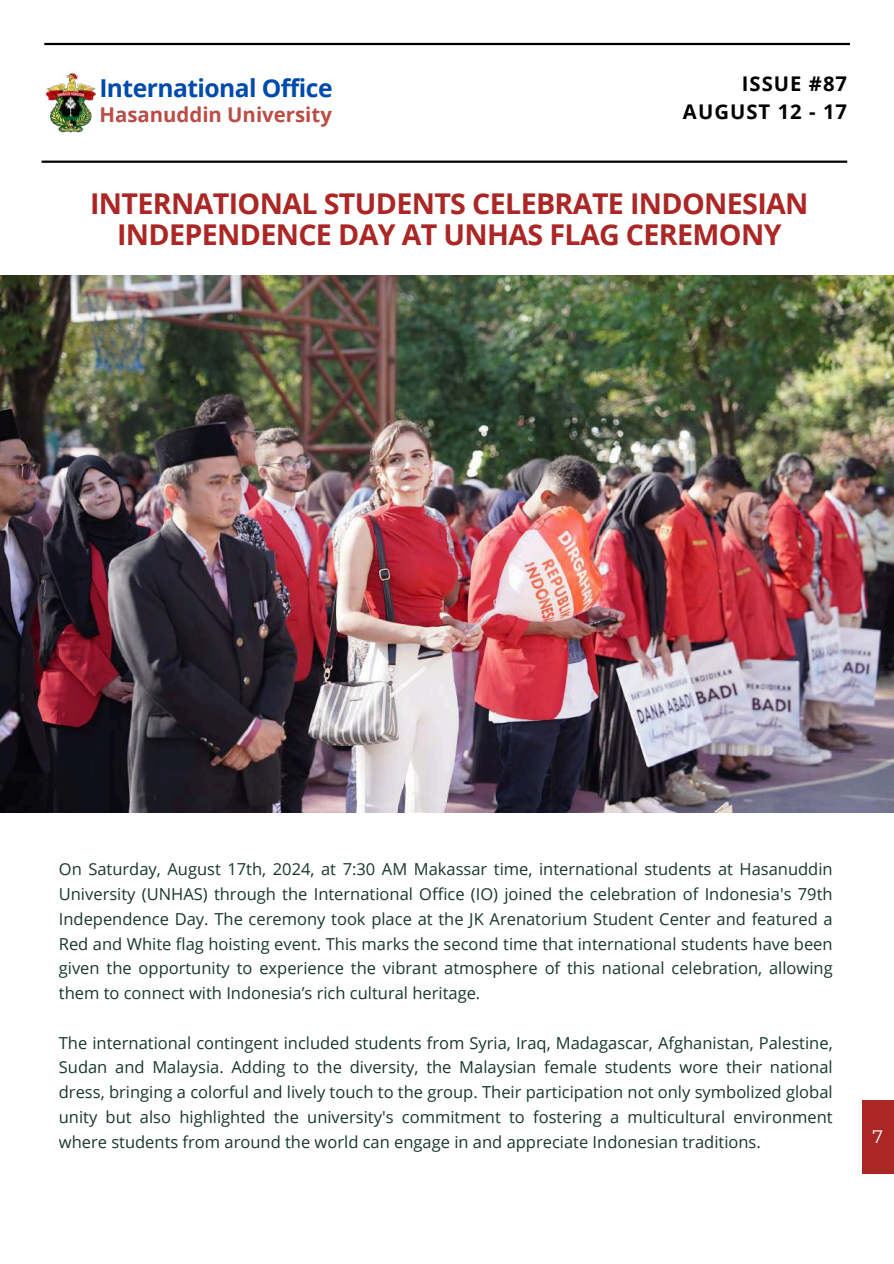
<style>
.page{position:relative;width:894px;height:1264px;background:#fff}
.page>*{position:absolute;margin:0;border:0;box-sizing:border-box;transform-origin:0 0}
.t1{font:700 28.65px/31.5px "Open Sans";letter-spacing:-.025em;color:#aa2725;text-align:center}
.t2{font:700 24.6px "Open Sans";letter-spacing:-.02em;color:#004aad}
.t3{font:700 20.4px "Open Sans";color:#ba4d46}
.t4{font:700 20.25px/28.2px "Open Sans";letter-spacing:.05em;color:#000;text-align:right}
.t5{font:18px "Montserrat";color:#fff}
.t6{font:16.5px/24.8px "Open Sans";color:#19372f;text-align:justify}
</style>
<div class="page">
<div style="left:861px;top:1100px;width:32px;height:74px;background:#aa2725"></div>
<img style="left:0;top:276px;width:893px;height:536px">
<img style="left:44px;top:72px;width:51px;height:61px">
<hr style="left:44px;top:43px;width:805px;height:2px;background:#000">
<hr style="left:42px;top:160px;width:805px;height:3px;background:#000">
<h2 class="t2" style="left:99px;top:71px;width:235px">International Office</h2>
<p class="t3" style="left:99px;top:100px;width:234px">Hasanuddin University</p>
<p class="t4" style="left:682px;top:69px;width:166px">ISSUE #87<br>AUGUST 12 - 17</p>
<h1 class="t1" style="left:90px;top:187px;width:719px">INTERNATIONAL STUDENTS CELEBRATE INDONESIAN<br>INDEPENDENCE DAY AT UNHAS FLAG CEREMONY</h1>
<p class="t6" style="left:59px;top:856px;width:775px">On Saturday, August 17th, 2024, at 7:30 AM Makassar time, international students at Hasanuddin University (UNHAS) through the International Office (IO) joined the celebration of Indonesia's 79th Independence Day. The ceremony took place at the JK Arenatorium Student Center and featured a Red and White flag hoisting event. This marks the second time that international students have been given the opportunity to experience the vibrant atmosphere of this national celebration, allowing them to connect with Indonesia’s rich cultural heritage.</p>
<p class="t6" style="left:59px;top:1029px;width:775px">The international contingent included students from Syria, Iraq, Madagascar, Afghanistan, Palestine, Sudan and Malaysia. Adding to the diversity, the Malaysian female students wore their national dress, bringing a colorful and lively touch to the group. Their participation not only symbolized global unity but also highlighted the university's commitment to fostering a multicultural environment where students from around the world can engage in and appreciate Indonesian traditions.</p>
<p class="t5" style="left:872px;top:1125px;width:12px">7</p>
</div>
